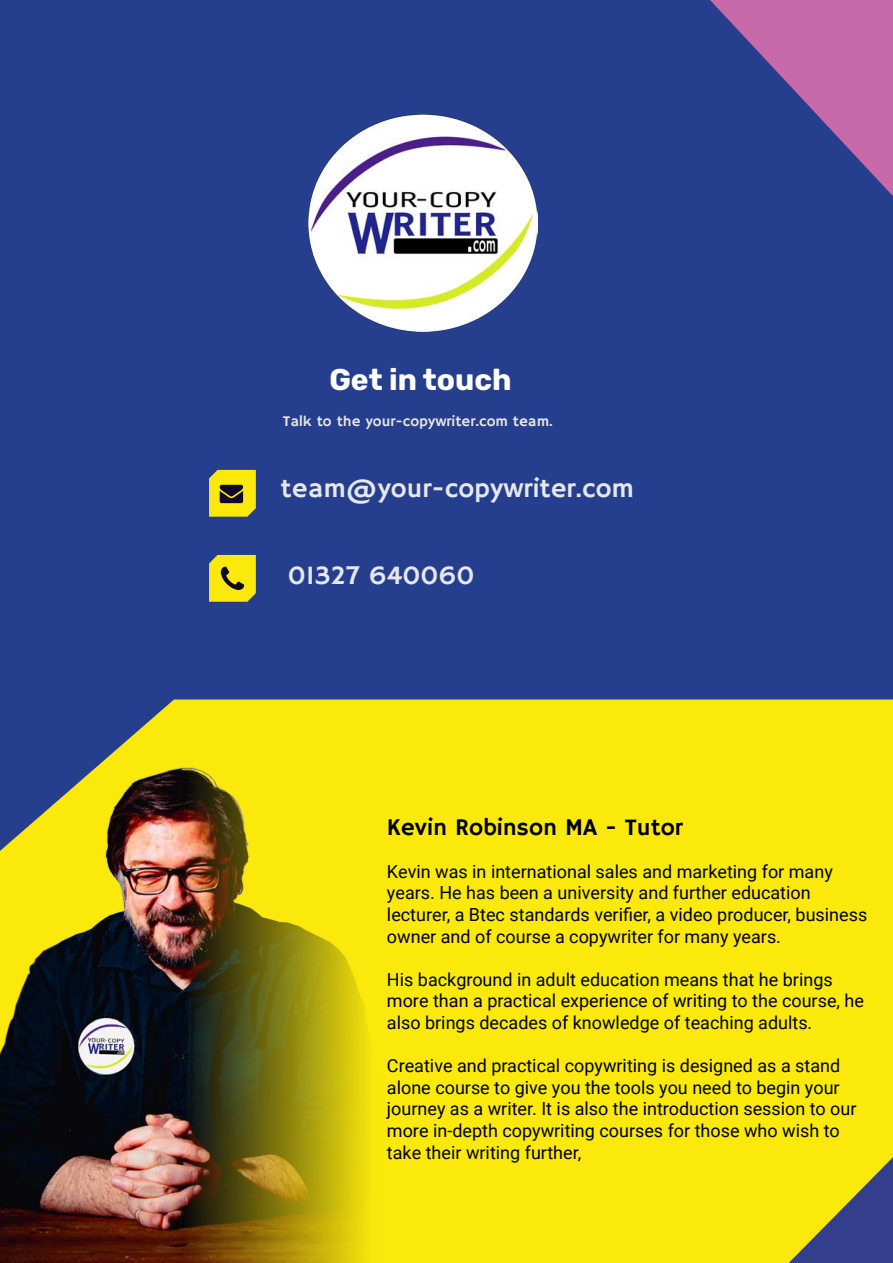
<style>
.page{position:relative;width:893px;height:1263px;background:#fff}
.page>*{position:absolute;margin:0;border:0;box-sizing:border-box;transform-origin:0 0}
.t1{font:700 30px "Rubik";color:#fff}
.t2{font:27px "Hammersmith One";color:#e6e7e9}
.t3{font:24px "Hammersmith One";color:#000}
.t4{font:18px/21.6px "Roboto";color:#000}
.t5{font:15px "Hammersmith One";color:#e6e7e9}
</style>
<div class="page">
<div style="left:0;top:0;width:893px;height:699px;background:#253f8e"></div>
<img style="left:308px;top:115px;width:229px;height:217px">
<div style="left:0;top:699px;width:893px;height:564px;background:#fbe90c"></div>
<img style="left:0;top:761px;width:385px;height:502px">
<svg style="left:710px;top:0;width:183px;height:196px;background:#75549c"></svg>
<svg style="left:209px;top:555px;width:47px;height:47px;background:#decf13"></svg>
<svg style="left:209px;top:470px;width:47px;height:47px;background:#c9ba16"></svg>
<p class="t1" style="left:329px;top:362px;width:184px">Get in touch</p>
<p class="t5" style="left:283px;top:412px;width:272px">Talk to the your-copywriter.com team.</p>
<p class="t2" style="left:281px;top:472px;width:355px">team@your-copywriter.com</p>
<p class="t2" style="left:288px;top:559px;width:188px">01327 640060</p>
<p class="t3" style="left:387px;top:813px;width:297px">Kevin Robinson MA - Tutor</p>
<p class="t4" style="left:387px;top:860px;width:482px">Kevin was in international sales and marketing for many years. He has been a university and further education lecturer, a Btec standards verifier, a video producer, business owner and of course a copywriter for many years.</p>
<p class="t4" style="left:387px;top:968px;width:478px">His background in adult education means that he brings more than a practical experience of writing to the course, he also brings decades of knowledge of teaching adults.</p>
<p class="t4" style="left:387px;top:1054px;width:471px">Creative and practical copywriting is designed as a stand alone course to give you the tools you need to begin your journey as a writer. It is also the introduction session to our more in-depth copywriting courses for those who wish to take their writing further,</p>
</div>
